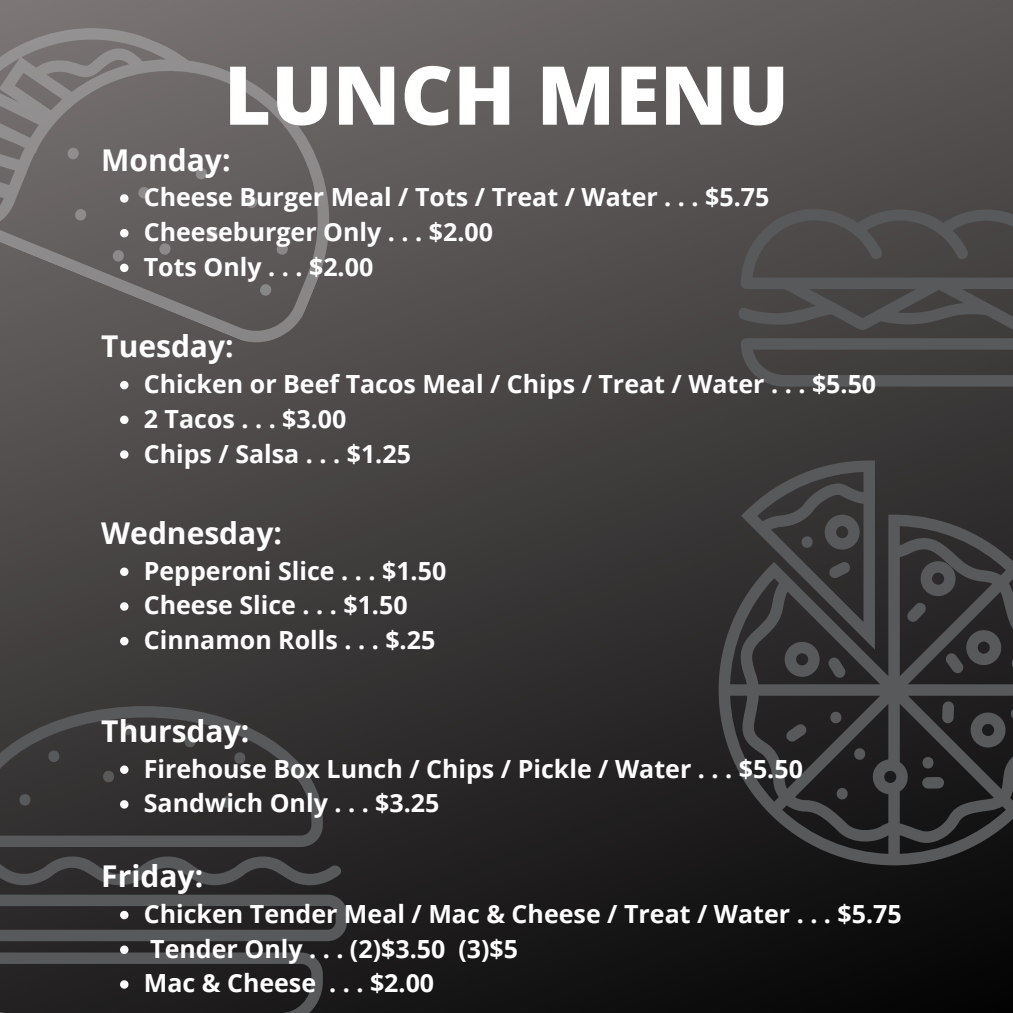
<style>
.page{position:relative;width:1013px;height:1013px;background:#fff}
.page>*{position:absolute;margin:0;border:0;box-sizing:border-box;transform-origin:0 0}
.t1{font:800 81.25px "Open Sans";color:#fff}
.t2{font:700 30px "Open Sans";color:#fff}
.t3{font:700 25px "Open Sans";color:#fff}
</style>
<div class="page">
<img style="left:0;top:0;width:1012px;height:1012px">
<svg style="left:718px;top:460px;width:294px;height:405px;background:#373637"></svg>
<svg style="left:0;top:706px;width:347px;height:306px;background:#353435"></svg>
<svg style="left:0;top:0;width:378px;height:358px;background:#6b6666"></svg>
<svg style="left:738px;top:209px;width:274px;height:177px;background:#4c4a4b"></svg>
<svg style="left:120px;top:194px;width:8px;height:9px"></svg>
<svg style="left:120px;top:229px;width:8px;height:8px"></svg>
<svg style="left:120px;top:264px;width:8px;height:8px"></svg>
<svg style="left:120px;top:381px;width:8px;height:8px"></svg>
<svg style="left:120px;top:415px;width:8px;height:9px"></svg>
<svg style="left:120px;top:450px;width:8px;height:9px"></svg>
<svg style="left:120px;top:567px;width:8px;height:9px"></svg>
<svg style="left:120px;top:602px;width:8px;height:8px"></svg>
<svg style="left:120px;top:637px;width:8px;height:8px"></svg>
<svg style="left:120px;top:765px;width:8px;height:9px"></svg>
<svg style="left:120px;top:800px;width:8px;height:8px"></svg>
<svg style="left:120px;top:910px;width:8px;height:9px"></svg>
<svg style="left:120px;top:945px;width:8px;height:9px"></svg>
<svg style="left:120px;top:980px;width:8px;height:8px"></svg>
<p class="t1" style="left:224px;top:38px;width:566px">LUNCH MENU</p>
<p class="t2" style="left:101px;top:139px;width:131px">Monday:</p>
<p class="t3" style="left:144px;top:180px;width:627px">Cheese Burger Meal / Tots / Treat / Water . . . $5.75</p>
<p class="t3" style="left:144px;top:214px;width:351px">Cheeseburger Only . . . $2.00</p>
<p class="t3" style="left:144px;top:249px;width:231px">Tots Only . . . $2.00</p>
<p class="t2" style="left:101px;top:325px;width:134px">Tuesday:</p>
<p class="t3" style="left:144px;top:366px;width:734px">Chicken or Beef Tacos Meal / Chips / Treat / Water . . . $5.50</p>
<p class="t3" style="left:144px;top:401px;width:204px">2 Tacos . . . $3.00</p>
<p class="t3" style="left:144px;top:436px;width:269px">Chips / Salsa . . . $1.25</p>
<p class="t2" style="left:101px;top:512px;width:182px">Wednesday:</p>
<p class="t3" style="left:144px;top:553px;width:304px">Pepperoni Slice . . . $1.50</p>
<p class="t3" style="left:144px;top:587px;width:265px">Cheese Slice . . . $1.50</p>
<p class="t3" style="left:144px;top:622px;width:293px">Cinnamon Rolls . . . $.25</p>
<p class="t2" style="left:101px;top:710px;width:149px">Thursday:</p>
<p class="t3" style="left:144px;top:751px;width:660px">Firehouse Box Lunch / Chips / Pickle / Water . . . $5.50</p>
<p class="t3" style="left:144px;top:785px;width:297px">Sandwich Only . . . $3.25</p>
<p class="t2" style="left:101px;top:855px;width:103px">Friday:</p>
<p class="t3" style="left:144px;top:896px;width:759px">Chicken Tender Meal / Mac &amp; Cheese / Treat / Water . . . $5.75</p>
<p class="t3" style="left:150px;top:931px;width:369px">Tender Only . . . (2)$3.50 (3)$5</p>
<p class="t3" style="left:144px;top:965px;width:292px">Mac &amp; Cheese . . . $2.00</p>
</div>
